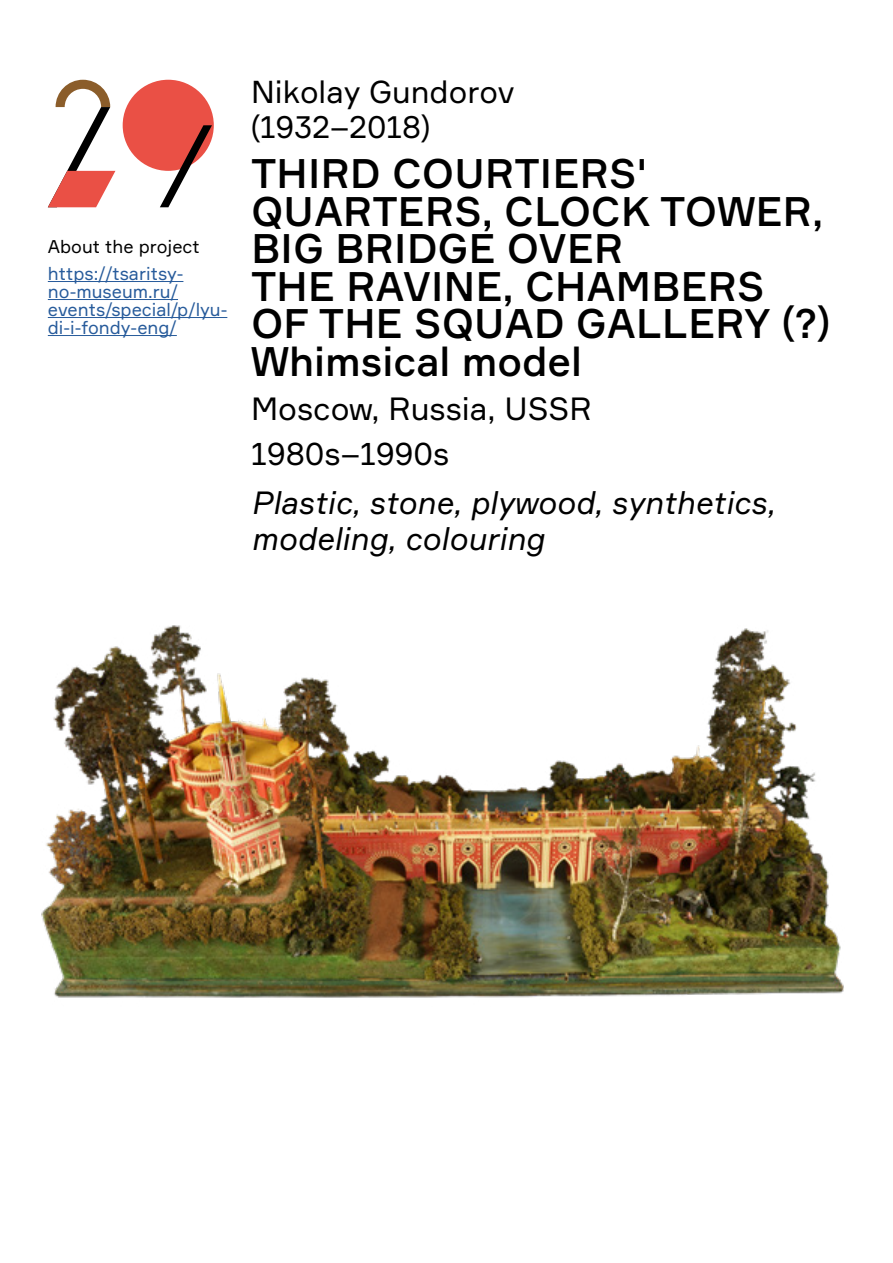
<style>
.page{position:relative;width:893px;height:1263px;background:#fff}
.page>*{position:absolute;margin:0;border:0;box-sizing:border-box;transform-origin:0 0}
.t1{font:500 40.5px/37.5px "Formular";letter-spacing:.01em;color:#000}
.t2{font:italic 31.5px/36px "Formular";color:#000}
.t3{font:31.5px/44.5px "Formular";color:#000}
.t4{font:31.05px/35.5px "Formular";color:#000}
.t5{font:18px/18px "Formular";color:#275b9b}
.t6{font:18px "Formular";color:#000}
</style>
<div class="page">
<svg style="left:48px;top:80px;width:67px;height:127px"></svg>
<div style="left:123px;top:80px;width:91px;height:91px;background:#ea5045;border-radius:50%"></div>
<svg style="left:160px;top:125px;width:52px;height:82px"></svg>
<img style="left:41px;top:625px;width:803px;height:373px">
<hr style="left:48px;top:281px;width:135px;height:1px;background:#275b9b">
<hr style="left:48px;top:299px;width:130px;height:1px;background:#275b9b">
<hr style="left:48px;top:317px;width:179px;height:1px;background:#275b9b">
<hr style="left:48px;top:335px;width:129px;height:1px;background:#275b9b">
<p class="t6" style="left:48px;top:236px;width:154px">About the project</p>
<p class="t5" style="left:48px;top:264px;width:181px">https://tsaritsy&shy;no-museum.ru/ events/special/p/lyu&shy;di-i-fondy-eng/</p>
<p class="t4" style="left:251px;top:73px;width:265px">Nikolay Gundorov (1932–2018)</p>
<p class="t1" style="left:251px;top:154px;width:580px">THIRD COURTIERS'<br>QUARTERS, CLOCK TOWER,<br>BIG BRIDGE OVER<br>THE RAVINE, CHAMBERS<br>OF THE SQUAD GALLERY (?)<br>Whimsical model</p>
<p class="t3" style="left:251px;top:386px;width:342px">Moscow, Russia, USSR<br>1980s–1990s</p>
<p class="t2" style="left:251px;top:484px;width:525px">Plastic, stone, plywood, synthetics, modeling, colouring</p>
</div>
